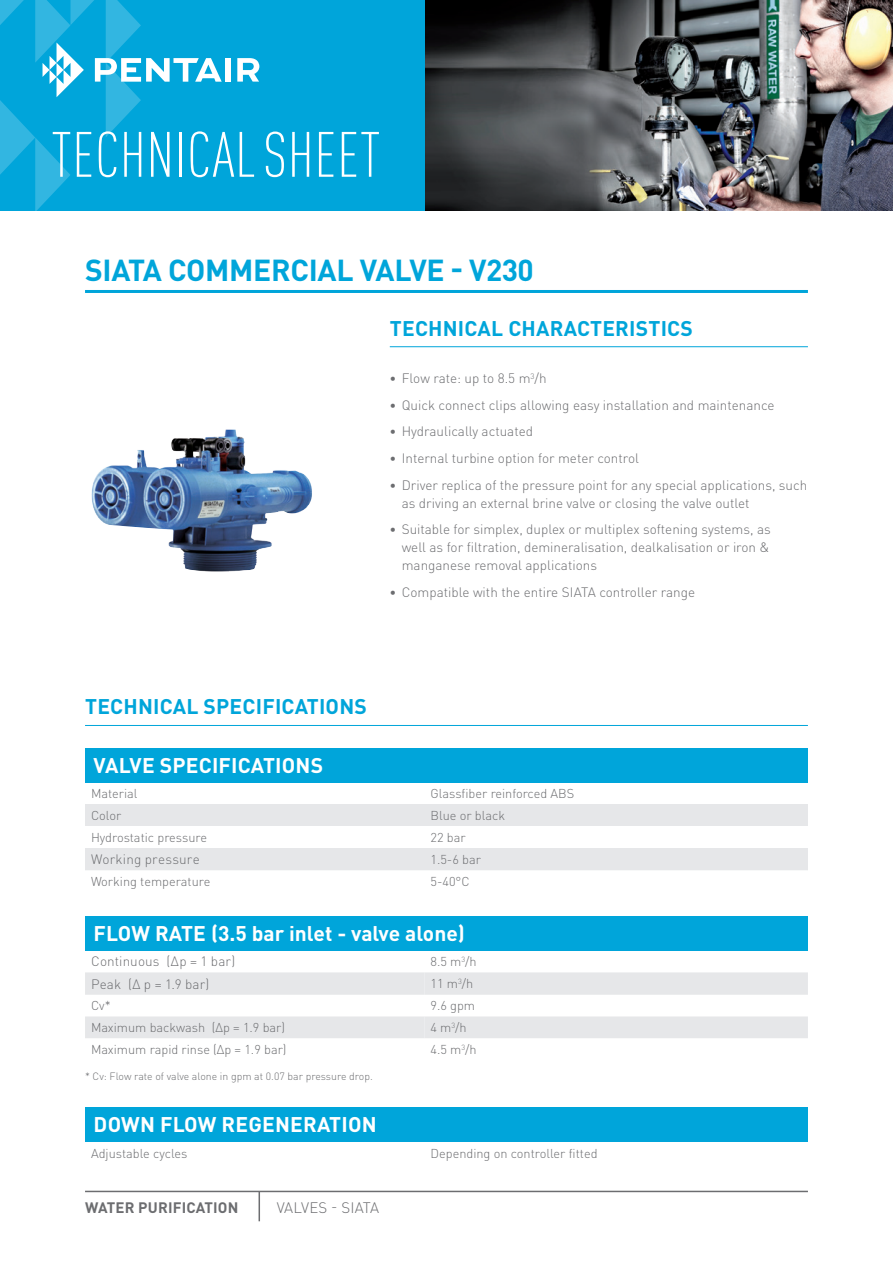
<style>
.page{position:relative;width:893px;height:1263px;background:#fff}
.page>*{position:absolute;margin:0;border:0;box-sizing:border-box;transform-origin:0 0}
.t1{font:300 condensed 63px "DIN Pro";letter-spacing:.01em;color:#fff}
.t2{font:700 30px "DIN Pro";letter-spacing:-.01em;color:#00a5da}
.t3{font:700 21px "DIN Pro";letter-spacing:.01em;color:#fff}
.t4{font:700 21px "DIN Pro";letter-spacing:.01em;color:#00a5da}
.t5{font:700 15px "DIN Pro";letter-spacing:.01em;color:#6c6d70}
.t6{font:300 15px "DIN Pro";letter-spacing:.01em;color:#6c6d70}
.t7{font:300 13.5px/18px "DIN Pro";color:#6c6d70}
.t8{font:300 12.75px "DIN Pro";color:#6c6d70}
.t9{font:300 10.5px "DIN Pro";color:#6c6d70}
.s1{font-weight:700;font-size:12.75px}
</style>
<div class="page">
<div style="left:0;top:0;width:429px;height:210px;background:#00a5da"></div>
<svg style="left:0;top:0;width:222px;height:211px"></svg>
<div style="left:225px;top:58px;width:6px;height:24px;background:#fff"></div>
<svg style="left:237px;top:58px;width:22px;height:24px"></svg>
<img style="left:425px;top:0;width:468px;height:210px">
<hr style="left:85px;top:1191px;width:723px;height:1px;background:#6c6d70">
<hr style="left:259px;top:1191px;width:1px;height:30px;background:#6c6d70">
<hr style="left:85px;top:290px;width:723px;height:3px;background:#00a5da">
<hr style="left:390px;top:346px;width:418px;height:1px;background:#00a5da">
<div style="left:85px;top:916px;width:723px;height:34px;background:#00a5da"></div>
<div style="left:85px;top:1108px;width:723px;height:34px;background:#00a5da"></div>
<svg style="left:85px;top:972px;width:723px;height:66px"></svg>
<hr style="left:85px;top:725px;width:723px;height:1px;background:#00a5da">
<img style="left:91px;top:429px;width:221px;height:143px">
<div style="left:85px;top:749px;width:723px;height:34px;background:#00a5da"></div>
<div style="left:85px;top:804px;width:339px;height:22px;background:#e6e7e9"></div>
<div style="left:424px;top:804px;width:384px;height:22px;background:#e6e7e9"></div>
<div style="left:85px;top:848px;width:339px;height:22px;background:#e6e7e9"></div>
<div style="left:424px;top:848px;width:384px;height:22px;background:#e6e7e9"></div>
<h1 class="t1" style="left:51px;top:110px;width:330px">TECHNICAL SHEET</h1>
<h2 class="t2" style="left:85px;top:245px;width:450px">SIATA COMMERCIAL VALVE - V230</h2>
<h3 class="t4" style="left:390px;top:311px;width:305px">TECHNICAL CHARACTERISTICS</h3>
<p class="t7" style="left:390px;top:368px;width:158px"><span class="s1">•</span> Flow rate: up to 8.5 m<sup>3</sup>/h</p>
<p class="t7" style="left:390px;top:395px;width:386px"><span class="s1">•</span> Quick connect clips allowing easy installation and maintenance</p>
<p class="t7" style="left:390px;top:421px;width:145px"><span class="s1">•</span> Hydraulically actuated</p>
<p class="t7" style="left:390px;top:448px;width:251px"><span class="s1">•</span> Internal turbine option for meter control</p>
<p class="t7" style="left:402px;top:474px;width:407px;text-indent:-12px"><span class="s1">•</span> Driver replica of the pressure point for any special applications, such as driving an external brine valve or closing the valve outlet</p>
<p class="t7" style="left:402px;top:519px;width:370px;text-align:justify;text-indent:-12px"><span class="s1">•</span> Suitable for simplex, duplex or multiplex softening systems, as well as for filtration, demineralisation, dealkalisation or iron &amp; manganese removal applications</p>
<p class="t7" style="left:390px;top:581px;width:307px"><span class="s1">•</span> Compatible with the entire SIATA controller range</p>
<h3 class="t4" style="left:85px;top:689px;width:283px">TECHNICAL SPECIFICATIONS</h3>
<h3 class="t3" style="left:94px;top:748px;width:231px">VALVE SPECIFICATIONS</h3>
<p class="t8" style="left:91px;top:784px;width:48px">Material</p>
<p class="t8" style="left:430px;top:784px;width:145px">Glassfiber reinforced ABS</p>
<p class="t8" style="left:91px;top:806px;width:32px">Color</p>
<p class="t8" style="left:430px;top:806px;width:76px">Blue or black</p>
<p class="t8" style="left:91px;top:827px;width:117px">Hydrostatic pressure</p>
<p class="t8" style="left:430px;top:827px;width:37px">22 bar</p>
<p class="t7" style="left:91px;top:849px;width:110px">Working pressure</p>
<p class="t8" style="left:430px;top:849px;width:52px">1.5-6 bar</p>
<p class="t8" style="left:91px;top:871px;width:121px">Working temperature</p>
<p class="t8" style="left:430px;top:871px;width:41px">5-40°C</p>
<h3 class="t3" style="left:94px;top:915px;width:373px">FLOW RATE (3.5 bar inlet - valve alone)</h3>
<p class="t7" style="left:91px;top:951px;width:146px">Continuous (Δp = 1 bar)</p>
<p class="t8" style="left:430px;top:952px;width:48px">8.5 m<sup>3</sup>/h</p>
<p class="t7" style="left:91px;top:974px;width:120px">Peak (Δ p = 1.9 bar)</p>
<p class="t8" style="left:430px;top:974px;width:44px">11 m<sup>3</sup>/h</p>
<p class="t8" style="left:91px;top:996px;width:21px">Cv*</p>
<p class="t8" style="left:430px;top:996px;width:46px">9.6 gpm</p>
<p class="t8" style="left:91px;top:1018px;width:196px">Maximum backwash (Δp = 1.9 bar)</p>
<p class="t8" style="left:430px;top:1018px;width:38px">4 m<sup>3</sup>/h</p>
<p class="t8" style="left:91px;top:1039px;width:197px">Maximum rapid rinse (Δp = 1.9 bar)</p>
<p class="t8" style="left:430px;top:1039px;width:48px">4.5 m<sup>3</sup>/h</p>
<p class="t9" style="left:85px;top:1068px;width:289px">* Cv: Flow rate of valve alone in gpm at 0.07 bar pressure drop.</p>
<h3 class="t3" style="left:94px;top:1107px;width:285px">DOWN FLOW REGENERATION</h3>
<p class="t8" style="left:91px;top:1143px;width:98px">Adjustable cycles</p>
<p class="t8" style="left:430px;top:1143px;width:169px">Depending on controller fitted</p>
<p class="t5" style="left:85px;top:1195px;width:155px">WATER PURIFICATION</p>
<p class="t6" style="left:277px;top:1196px;width:104px">VALVES - SIATA</p>
</div>
